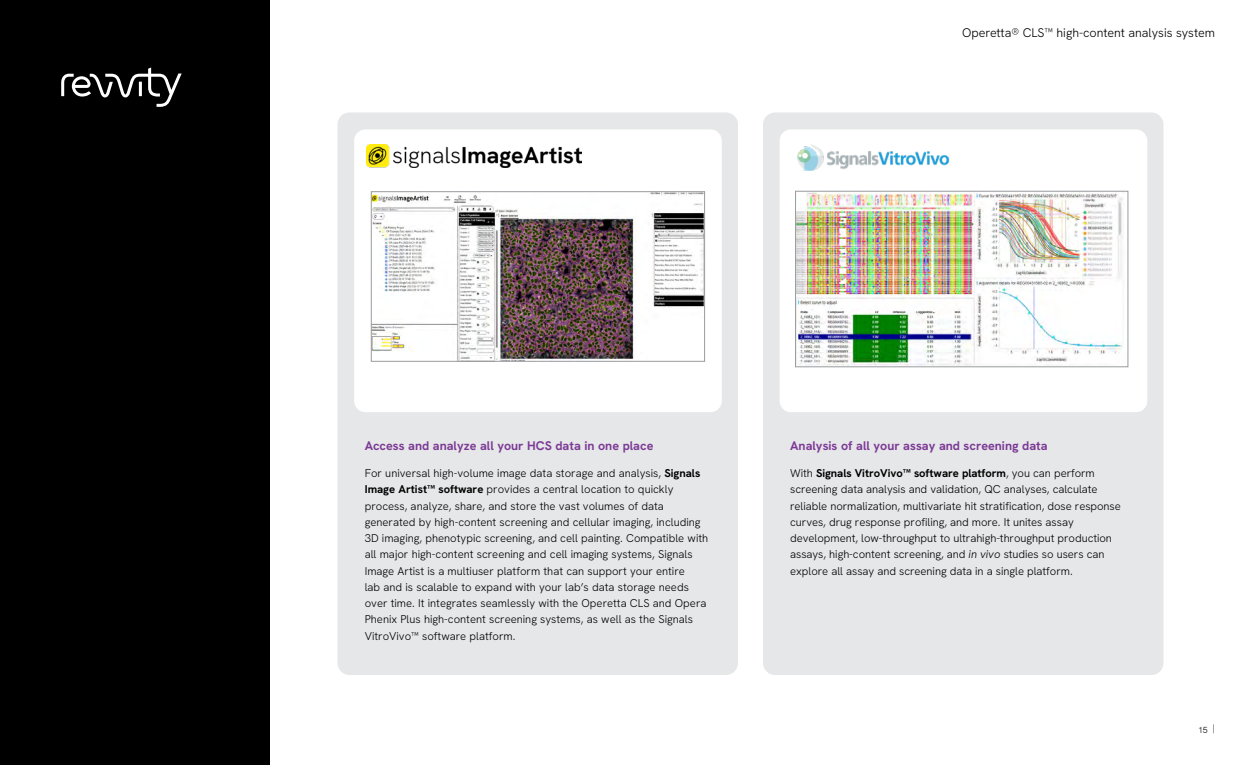
<style>
.page{position:relative;width:1260px;height:765px;background:#fff}
.page>*{position:absolute;margin:0;border:0;box-sizing:border-box;transform-origin:0 0}
.t1{font:700 12.5px "Hanken Grotesk";color:#7c3996}
.t2{font:300 12.5px "Hanken Grotesk";color:#000}
.t3{font:300 11.25px/16.2px "Hanken Grotesk";color:#000}
.t4{font:300 8.75px "Hanken Grotesk";color:#000}
.s1{font-weight:700}
.s2{font-style:italic}
</style>
<div class="page">
<div style="left:0;top:0;width:270px;height:765px;background:#000"></div>
<svg style="left:61px;top:68px;width:121px;height:39px"></svg>
<div style="left:337px;top:112px;width:401px;height:563px;background:#e6e7e8;border-radius:12px"></div>
<div style="left:763px;top:112px;width:400px;height:563px;background:#e6e7e8;border-radius:12px"></div>
<div style="left:354px;top:129px;width:368px;height:283px;background:#fff;border-radius:11px"></div>
<div style="left:780px;top:129px;width:367px;height:283px;background:#fff;border-radius:11px"></div>
<img style="left:373px;top:193px;width:330px;height:167px">
<div style="left:371px;top:191px;width:334px;height:171px;border:1px solid #999b9e"></div>
<img style="left:367px;top:144px;width:214px;height:24px">
<img style="left:797px;top:193px;width:326px;height:172px">
<div style="left:795px;top:191px;width:333px;height:176px;border:1px solid #999b9e"></div>
<img style="left:797px;top:144px;width:153px;height:27px">
<p class="t2" style="left:962px;top:24px;width:254px">Operetta® CLS™ high-content analysis system</p>
<p class="t1" style="left:365px;top:437px;width:290px">Access and analyze all your HCS data in one place</p>
<p class="t3" style="left:365px;top:465px;width:345px">For universal high-volume image data storage and analysis, <span class="s1">Signals Image Artist™ software</span> provides a central location to quickly process, analyze, share, and store the vast volumes of data generated by high-content screening and cellular imaging, including 3D imaging, phenotypic screening, and cell painting. Compatible with all major high-content screening and cell imaging systems, Signals Image Artist is a multiuser platform that can support your entire<br>lab and is scalable to expand with your lab’s data storage needs over time. It integrates seamlessly with the Operetta CLS and Opera Phenix Plus high-content screening systems, as well as the Signals VitroVivo™ software platform.</p>
<p class="t1" style="left:790px;top:437px;width:259px">Analysis of all your assay and screening data</p>
<p class="t3" style="left:790px;top:465px;width:332px">With <span class="s1">Signals VitroVivo™ software platform</span>, you can perform screening data analysis and validation, QC analyses, calculate reliable normalization, multivariate hit stratification, dose response curves, drug response profiling, and more. It unites assay development, low-throughput to ultrahigh-throughput production assays, high-content screening, and <span class="s2">in vivo</span> studies so users can explore all assay and screening data in a single platform.</p>
<p class="t4" style="left:1198px;top:724px;width:18px">15 |</p>
</div>
